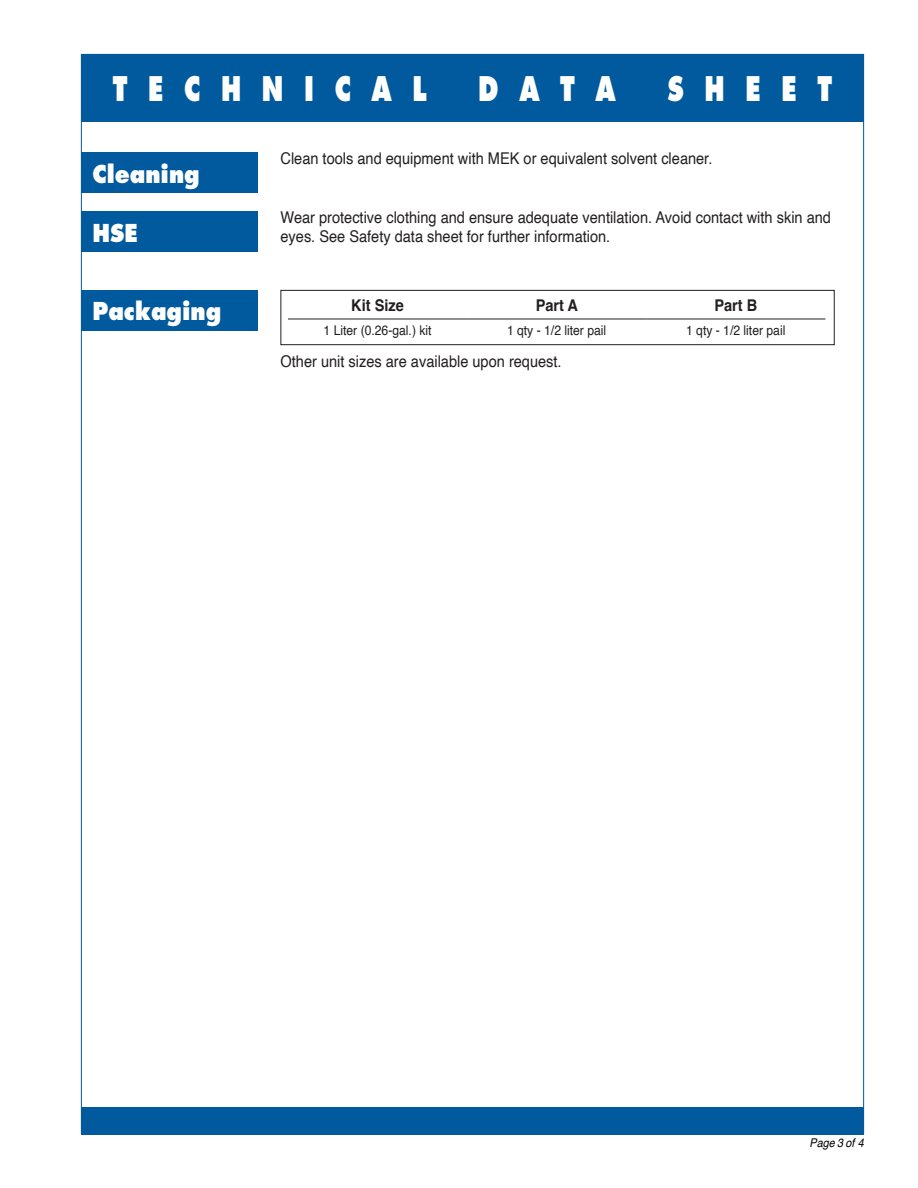
<style>
.page{position:relative;width:918px;height:1188px;background:#fff}
.page>*{position:absolute;margin:0;border:0;box-sizing:border-box;transform-origin:0 0}
.t1{font:800 33px "Futura";color:#fff;scale:.75 1}
.Subhead_1{font:800 24px "Futura";color:#fff;scale:.9 1}
.Body_text{font:16.2px/19.5px "Helvetica";color:#231f20;scale:.9 1}
.Body_text-2{font:700 16.2px "Helvetica";color:#231f20;scale:.9 1}
.Body_text-3{font:13.5px "Helvetica";color:#231f20;scale:.9 1}
.Body_text-4{font:italic 12px "Helvetica";color:#000;scale:.9 1}
</style>
<div class="page">
<div style="left:81px;top:54px;width:783px;height:68px;background:#015a9d"></div>
<div style="left:81px;top:1107px;width:783px;height:27px;background:#015a9d"></div>
<div style="left:81px;top:152px;width:176px;height:41px;background:#015a9d"></div>
<div style="left:81px;top:212px;width:176px;height:40px;background:#015a9d"></div>
<div style="left:81px;top:290px;width:176px;height:41px;background:#015a9d"></div>
<div style="left:280px;top:290px;width:555px;height:55px;border:1px solid #231f20"></div>
<hr style="left:288px;top:319px;width:179px;height:1px;background:#231f20">
<hr style="left:467px;top:319px;width:179px;height:1px;background:#231f20">
<hr style="left:646px;top:319px;width:179px;height:1px;background:#231f20">
<p class="t1" style="left:113px;top:69px;width:420px">T E C H N I C A L</p>
<p class="t1" style="left:478px;top:69px;width:185px">D A T A</p>
<p class="t1" style="left:668px;top:69px;width:221px">S H E E T</p>
<p class="Subhead_1" style="left:93px;top:159px;width:121px">Cleaning</p>
<p class="Subhead_1" style="left:93px;top:218px;width:52px">HSE</p>
<p class="Body_text" style="left:280px;top:150px;width:481px">Clean tools and equipment with MEK or equivalent solvent cleaner.</p>
<p class="Body_text" style="left:280px;top:208px;width:613px">Wear protective clothing and ensure adequate ventilation. Avoid contact with skin and eyes. See Safety data sheet for further information.</p>
<p class="Subhead_1" style="left:93px;top:296px;width:145px">Packaging</p>
<p class="Body_text-2" style="left:351px;top:295px;width:60px">Kit Size</p>
<p class="Body_text-2" style="left:536px;top:295px;width:49px">Part A</p>
<p class="Body_text-2" style="left:714px;top:295px;width:49px">Part B</p>
<p class="Body_text-3" style="left:324px;top:320px;width:122px">1 Liter (0.26-gal.) kit</p>
<p class="Body_text-3" style="left:507px;top:320px;width:112px">1 qty - 1/2 liter pail</p>
<p class="Body_text-3" style="left:686px;top:320px;width:112px">1 qty - 1/2 liter pail</p>
<p class="Body_text" style="left:280px;top:352px;width:314px">Other unit sizes are available upon request.</p>
<p class="Body_text-4" style="left:810px;top:1134px;width:62px">Page 3 of 4</p>
</div>
